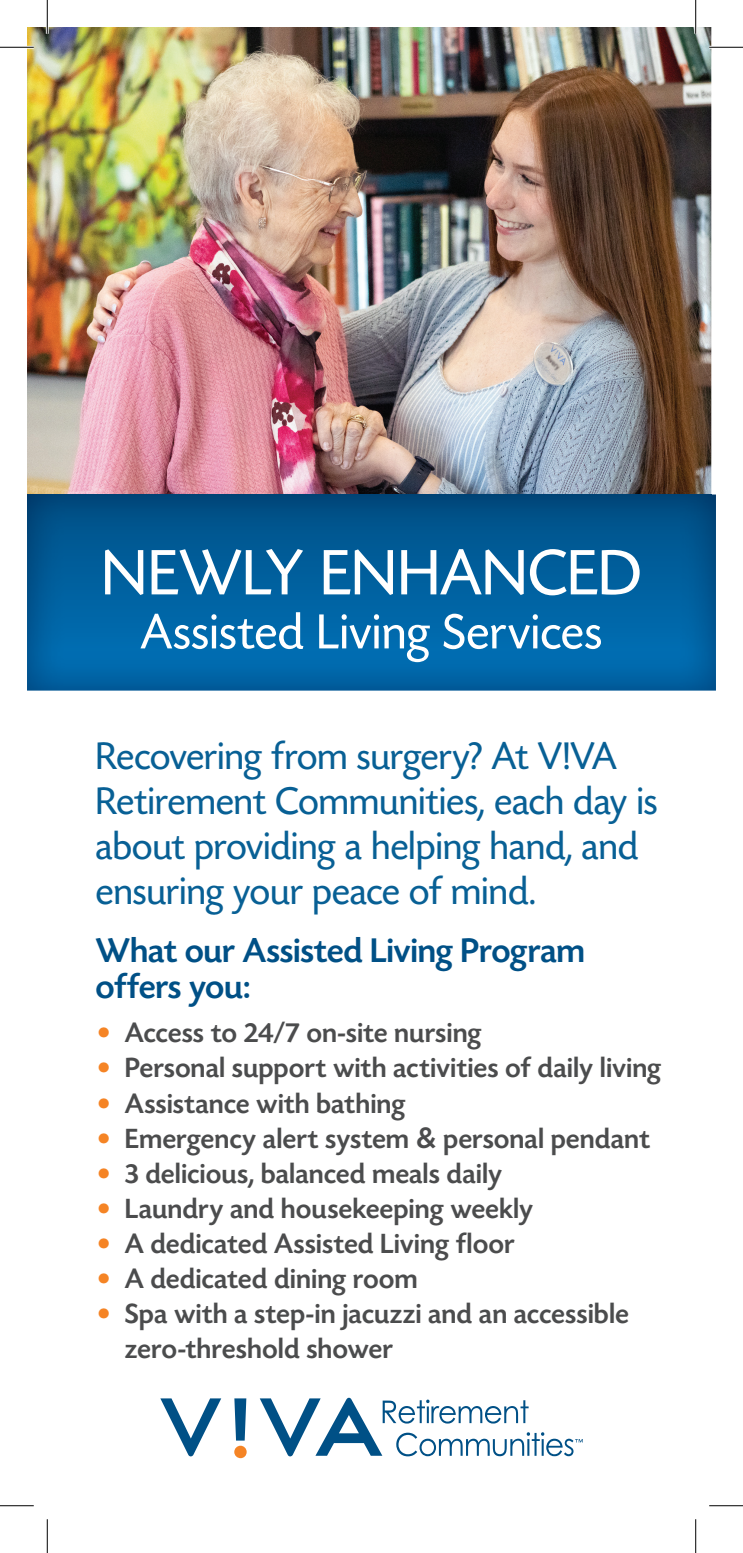
<style>
.page{position:relative;width:743px;height:1553px;background:#fff}
.page>*{position:absolute;margin:0;border:0;box-sizing:border-box;transform-origin:0 0}
.t1{font:67.5px "Today Sans HEFOP";letter-spacing:.015em;color:#fff}
.t2{font:51.75px "Today Sans HEFOP";letter-spacing:.02em;color:#fff}
.t3{font:40.5px/45px "Today Sans HEFOP";letter-spacing:.01em;color:#086095}
.t4{font:500 36px/36px "Today Sans HEFOP";letter-spacing:.01em;color:#005086}
.t5{font:500 29.25px/35.1px "Today Sans HEFOP";letter-spacing:.02em;color:#4b4c4d}
.s1{color:#f58425}
.s2{font-family:"Gotham HTF"}
</style>
<div class="page">
<img style="left:27px;top:27px;width:684px;height:467px">
<img style="left:27px;top:494px;width:689px;height:196px">
<img style="left:27px;top:494px;width:684px;height:39px">
<div style="left:234px;top:1445px;width:12px;height:13px;background:#f58425;border-radius:50%"></div>
<svg style="left:234px;top:1398px;width:12px;height:42px"></svg>
<svg style="left:160px;top:1398px;width:61px;height:58px"></svg>
<svg style="left:260px;top:1397px;width:322px;height:59px"></svg>
<hr style="left:0;top:46px;width:34px;height:3px;background:#fff">
<hr style="left:709px;top:46px;width:33px;height:3px;background:#fff">
<hr style="left:46px;top:0;width:3px;height:34px;background:#fff">
<hr style="left:694px;top:0;width:3px;height:34px;background:#fff">
<hr style="left:0;top:47px;width:34px;height:1px;background:#000">
<hr style="left:709px;top:47px;width:33px;height:1px;background:#000">
<hr style="left:0;top:1505px;width:34px;height:1px;background:#000">
<hr style="left:709px;top:1505px;width:33px;height:1px;background:#000">
<hr style="left:47px;top:0;width:1px;height:34px;background:#000">
<hr style="left:47px;top:1519px;width:1px;height:33px;background:#000">
<hr style="left:695px;top:0;width:1px;height:34px;background:#000">
<hr style="left:695px;top:1519px;width:1px;height:33px;background:#000">
<h1 class="t1" style="left:102px;top:538px;width:540px">NEWLY ENHANCED</h1>
<h2 class="t2" style="left:141px;top:605px;width:462px">Assisted Living Services</h2>
<h3 class="t3" style="left:96px;top:735px;width:563px">Recovering from surgery? At V!VA Retirement Communities, each day is about providing a helping hand, and ensuring your peace of mind.</h3>
<p class="t4" style="left:96px;top:933px;width:490px">What our Assisted Living Program offers you:</p>
<p class="t5" style="left:96px;top:1016px;width:387px"><span class="s1">•</span> Access to 24/7 on-site nursing</p>
<p class="t5" style="left:96px;top:1051px;width:566px"><span class="s1">•</span> Personal support with activities of daily living</p>
<p class="t5" style="left:96px;top:1086px;width:311px"><span class="s1">•</span> Assistance with bathing</p>
<p class="t5" style="left:96px;top:1121px;width:555px"><span class="s1">•</span> Emergency alert system <span class="s2">&amp;</span> personal pendant</p>
<p class="t5" style="left:96px;top:1156px;width:407px"><span class="s1">•</span> 3 delicious, balanced meals daily</p>
<p class="t5" style="left:96px;top:1191px;width:438px"><span class="s1">•</span> Laundry and housekeeping weekly</p>
<p class="t5" style="left:96px;top:1227px;width:420px"><span class="s1">•</span> A dedicated Assisted Living floor</p>
<p class="t5" style="left:96px;top:1262px;width:323px"><span class="s1">•</span> A dedicated dining room</p>
<p class="t5" style="left:125px;top:1297px;width:505px;text-indent:-29px"><span class="s1">•</span> Spa with a step-in jacuzzi and an accessible zero-threshold shower</p>
</div>
